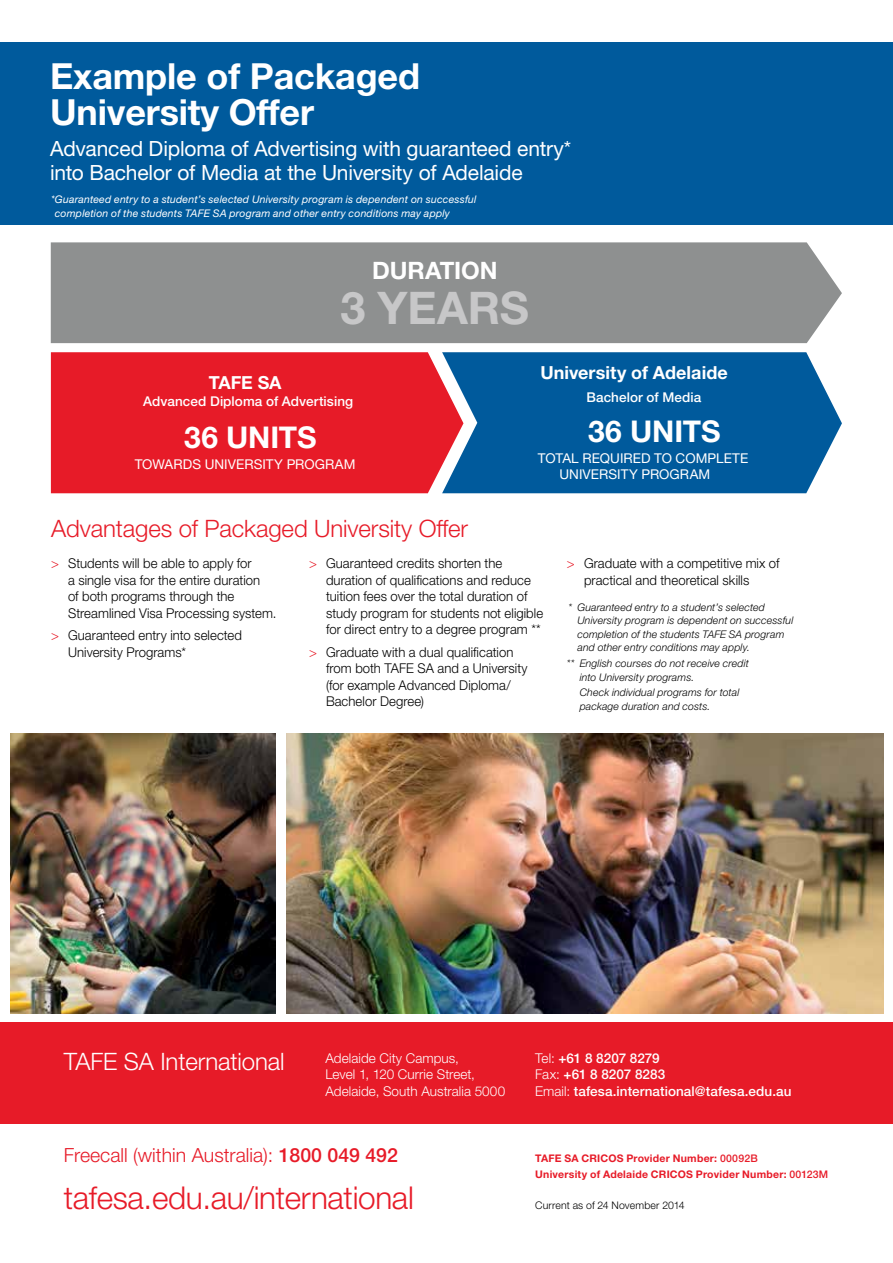
<style>
.page{position:relative;width:893px;height:1263px;background:#fff}
.page>*{position:absolute;margin:0;border:0;box-sizing:border-box;transform-origin:0 0}
.t1{font:700 45px "Helvetica Neue LT Std";letter-spacing:-.005em;color:#c7c7c8}
.t2{font:700 36px/36px "Helvetica Neue LT Std";letter-spacing:-.005em;color:#fff}
.t3{font:300 31.5px "Helvetica Neue LT Std";letter-spacing:-.01em;color:#e71b28}
.t4{font:700 30px "Helvetica Neue LT Std";letter-spacing:-.005em;color:#fff}
.t5{font:300 24px "Helvetica Neue LT Std";letter-spacing:-.005em;color:#e71b28}
.t6{font:300 24px "Helvetica Neue LT Std";letter-spacing:-.005em;color:#fff}
.t7{font:700 24px "Helvetica Neue LT Std";letter-spacing:-.005em;color:#fff}
.t8{font:21px/24px "Helvetica Neue LT Std";letter-spacing:-.01em;color:#fff}
.t9{font:300 19.5px "Helvetica Neue LT Std";color:#e71b28}
.t10{font:700 18px "Helvetica Neue LT Std";color:#fff}
.t11{font:300 13.5px/16.5px "Helvetica Neue LT Std";letter-spacing:.005em;color:#000}
.t12{font:500 13.5px/16.5px "Helvetica Neue LT Std";letter-spacing:.005em;color:#fff}
.t13{font:300 13.5px/16.5px "Helvetica Neue LT Std";letter-spacing:.005em;color:#fff}
.t14{font:13.5px/16.2px "Helvetica Neue LT Std";letter-spacing:.005em;color:#fff}
.t15{font:italic 300 10.5px/13.5px "Helvetica Neue LT Std";letter-spacing:.015em;color:#000}
.t16{font:italic 10.5px/13.5px "Helvetica Neue LT Std";letter-spacing:.015em;color:#fff}
.t17{font:700 10.5px/15.6px "Helvetica Neue LT Std";letter-spacing:.02em;color:#e71b28}
.t18{font:300 10.5px "Helvetica Neue LT Std";letter-spacing:.01em;color:#000}
.s1{color:#e71b28}
.s2{font-weight:300}
.s3{font-weight:500}
</style>
<div class="page">
<div style="left:0;top:42px;width:893px;height:183px;background:#005a9c"></div>
<div style="left:0;top:1022px;width:893px;height:102px;background:#e71b28"></div>
<div style="left:51px;top:242px;width:791px;height:101px;background:#8e9090"></div>
<div style="left:51px;top:352px;width:391px;height:141px;background:#e71b28"></div>
<svg style="left:442px;top:352px;width:400px;height:141px;background:#1665a1"></svg>
<img style="left:11px;top:733px;width:265px;height:281px">
<img style="left:286px;top:733px;width:597px;height:281px">
<h2 class="t2" style="left:50px;top:58px;width:371px">Example of Packaged<br>University Offer</h2>
<h3 class="t8" style="left:50px;top:136px;width:523px">Advanced Diploma of Advertising with guaranteed entry* into Bachelor of Media at the University of Adelaide</h3>
<p class="t16" style="left:55px;top:193px;width:423px;text-indent:-4px">*Guaranteed entry to a student’s selected University program is dependent on successful completion of the students TAFE SA program and other entry conditions may apply</p>
<h3 class="t7" style="left:372px;top:255px;width:127px">DURATION</h3>
<h1 class="t1" style="left:340px;top:280px;width:190px">3 YEARS</h1>
<h3 class="t10" style="left:209px;top:372px;width:74px">TAFE SA</h3>
<p class="t12" style="left:143px;top:393px;width:211px">Advanced Diploma of Advertising</p>
<h3 class="t4" style="left:184px;top:419px;width:134px">36 UNITS</h3>
<p class="t14" style="left:135px;top:456px;width:222px">TOWARDS UNIVERSITY PROGRAM</p>
<h3 class="t10" style="left:540px;top:362px;width:189px">University of Adelaide</h3>
<p class="t12" style="left:586px;top:389px;width:116px">Bachelor of Media</p>
<h3 class="t4" style="left:588px;top:413px;width:134px">36 UNITS</h3>
<p class="t14" style="left:559px;top:450px;width:190px;text-indent:-21px">TOTAL REQUIRED TO COMPLETE<br>UNIVERSITY PROGRAM</p>
<h3 class="t5" style="left:51px;top:513px;width:418px">Advantages of Packaged University Offer</h3>
<p class="t11" style="left:68px;top:555px;width:210px;text-indent:-17px"><span class="s1">&gt;</span> Students will be able to apply for<br>a single visa for the entire duration<br>of both programs through the Streamlined Visa Processing system.</p>
<p class="t11" style="left:68px;top:627px;width:175px;text-indent:-17px"><span class="s1">&gt;</span> Guaranteed entry into selected<br>University Programs*</p>
<p class="t11" style="left:326px;top:555px;width:219px;text-indent:-17px"><span class="s1">&gt;</span> Guaranteed credits shorten the duration of qualifications and reduce tuition fees over the total duration of study program for students not eligible for direct entry to a degree program **</p>
<p class="t11" style="left:326px;top:644px;width:203px;text-indent:-17px"><span class="s1">&gt;</span> Graduate with a dual qualification from both TAFE SA and a University (for example Advanced Diploma/<br>Bachelor Degree)</p>
<p class="t11" style="left:584px;top:555px;width:197px;text-indent:-17px"><span class="s1">&gt;</span> Graduate with a competitive mix of practical and theoretical skills</p>
<p class="t15" style="left:577px;top:600px;width:217px;text-indent:-9px">* Guaranteed entry to a student’s selected University program is dependent on successful completion of the students TAFE SA program and other entry conditions may apply.</p>
<p class="t15" style="left:580px;top:656px;width:171px;text-indent:-13px">** English courses do not receive credit into University programs.</p>
<p class="t15" style="left:580px;top:685px;width:161px">Check individual programs for total package duration and costs.</p>
<h3 class="t6" style="left:64px;top:1047px;width:222px">TAFE SA International</h3>
<p class="t13" style="left:325px;top:1049px;width:181px">Adelaide City Campus,<br>Level 1, 120 Currie Street,<br>Adelaide, South Australia 5000</p>
<p class="t12" style="left:535px;top:1050px;width:258px"><span class="s2">Tel:</span> +61 8 8207 8279<br><span class="s2">Fax:</span> +61 8 8207 8283<br><span class="s2">Email:</span> tafesa.international@tafesa.edu.au</p>
<h3 class="t9" style="left:64px;top:1143px;width:336px">Freecall (within Australia): <span class="s3">1800 049 492</span></h3>
<h3 class="t3" style="left:64px;top:1178px;width:352px">tafesa.edu.au/international</h3>
<p class="t17" style="left:535px;top:1150px;width:294px">TAFE SA CRICOS Provider Number: <span class="s3">00092B<br></span>University of Adelaide CRICOS Provider Number: <span class="s3">00123M</span></p>
<p class="t18" style="left:535px;top:1199px;width:151px">Current as of 24 November 2014</p>
</div>
